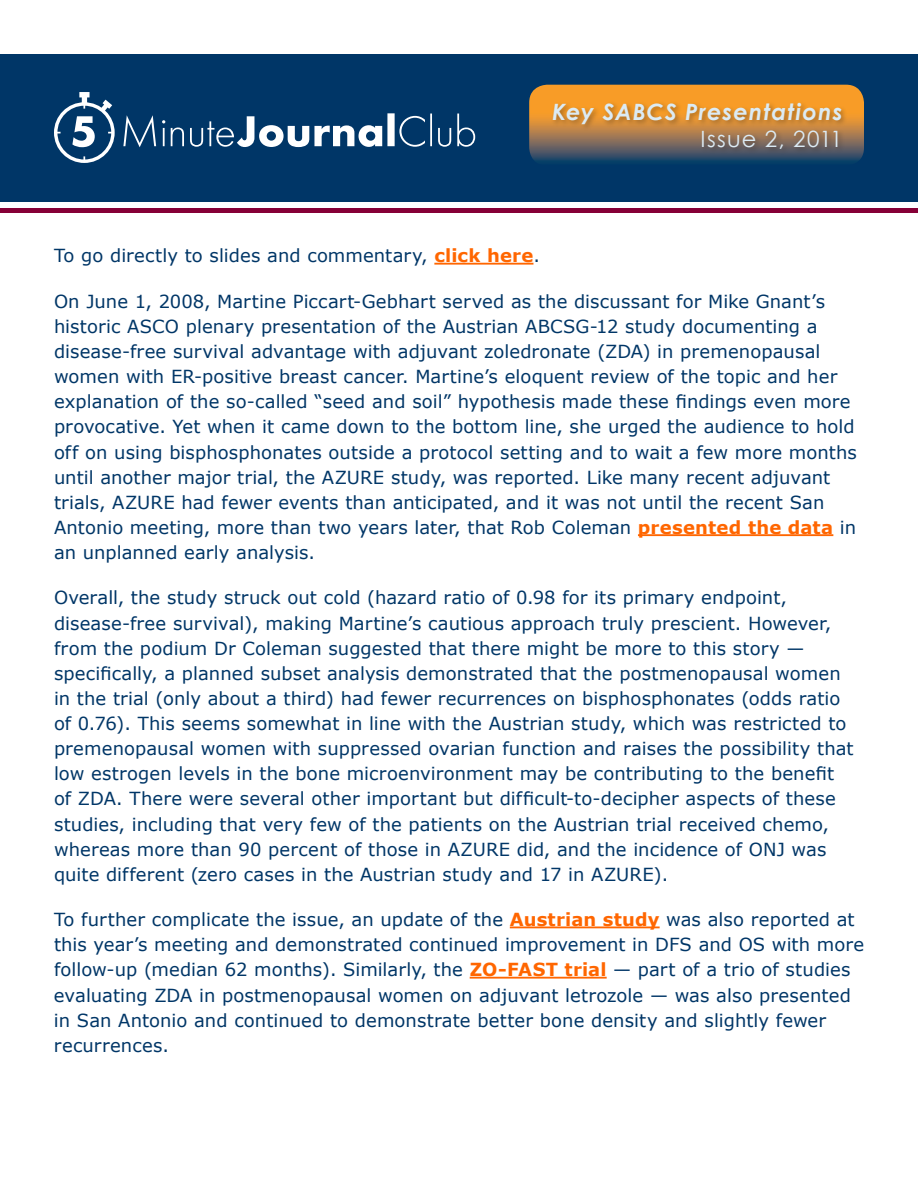
<style>
.page{position:relative;width:918px;height:1188px;background:#fff}
.page>*{position:absolute;margin:0;border:0;box-sizing:border-box;transform-origin:0 0}
.t1{font:italic 700 22.5px "Century Gothic";letter-spacing:.045em;color:#dcebf4}
.t2{font:22.5px "Century Gothic";letter-spacing:.05em;color:#dcebf4}
.t3{font:18px/25px "Verdana";letter-spacing:.005em;color:#003667}
.s1{font-weight:700;color:#f60}
</style>
<div class="page">
<div style="left:0;top:54px;width:918px;height:159px;background:#003667"></div>
<div style="left:0;top:203px;width:918px;height:10px;background:#860037"></div>
<div style="left:0;top:202px;width:918px;height:6px;background:#fff"></div>
<hr style="left:434px;top:263px;width:99px;height:2px;background:#f60">
<hr style="left:638px;top:534px;width:195px;height:2px;background:#f60">
<hr style="left:510px;top:926px;width:150px;height:2px;background:#f60">
<hr style="left:470px;top:977px;width:137px;height:2px;background:#f60">
<svg style="left:54px;top:92px;width:61px;height:71px"></svg>
<svg style="left:123px;top:115px;width:33px;height:32px"></svg>
<svg style="left:162px;top:120px;width:3px;height:26px"></svg>
<svg style="left:171px;top:128px;width:13px;height:18px"></svg>
<svg style="left:190px;top:116px;width:192px;height:31px"></svg>
<div style="left:387px;top:113px;width:8px;height:33px;background:#fff"></div>
<svg style="left:399px;top:116px;width:26px;height:31px"></svg>
<hr style="left:430px;top:114px;width:2px;height:32px;background:#fff">
<svg style="left:438px;top:128px;width:13px;height:19px"></svg>
<svg style="left:457px;top:114px;width:18px;height:33px"></svg>
<svg style="left:529px;top:85px;width:335px;height:76px"></svg>
<div style="left:550px;top:100px;width:299px;height:56px;background:#231f20;opacity:.4"></div>
<p class="t1" style="left:552px;top:97px;width:292px">Key SABCS Presentations</p>
<p class="t2" style="left:701px;top:125px;width:144px">Issue 2, 2011</p>
<p class="t3" style="left:54px;top:244px;width:488px">To go directly to slides and commentary, <span class="s1">click here</span>.</p>
<p class="t3" style="left:54px;top:289px;width:805px">On June 1, 2008, Martine Piccart-Gebhart served as the discussant for Mike Gnant’s historic ASCO plenary presentation of the Austrian ABCSG-12 study documenting a disease-free survival advantage with adjuvant zoledronate (ZDA) in premenopausal women with ER-positive breast cancer. Martine’s eloquent review of the topic and her explanation of the so-called “seed and soil” hypothesis made these findings even more provocative. Yet when it came down to the bottom line, she urged the audience to hold off on using bisphosphonates outside a protocol setting and to wait a few more months until another major trial, the AZURE study, was reported. Like many recent adjuvant trials, AZURE had fewer events than anticipated, and it was not until the recent San Antonio meeting, more than two years later, that Rob Coleman <span class="s1">presented the data</span> in an unplanned early analysis.</p>
<p class="t3" style="left:54px;top:586px;width:801px">Overall, the study struck out cold (hazard ratio of 0.98 for its primary endpoint, disease-free survival), making Martine’s cautious approach truly prescient. However, from the podium Dr Coleman suggested that there might be more to this story — specifically, a planned subset analysis demonstrated that the postmenopausal women in the trial (only about a third) had fewer recurrences on bisphosphonates (odds ratio of 0.76). This seems somewhat in line with the Austrian study, which was restricted to premenopausal women with suppressed ovarian function and raises the possibility that low estrogen levels in the bone microenvironment may be contributing to the benefit of ZDA. There were several other important but difficult-to-decipher aspects of these studies, including that very few of the patients on the Austrian trial received chemo, whereas more than 90 percent of those in AZURE did, and the incidence of ONJ was quite different (zero cases in the Austrian study and 17 in AZURE).</p>
<p class="t3" style="left:54px;top:907px;width:812px">To further complicate the issue, an update of the <span class="s1">Austrian study</span> was also reported at this year’s meeting and demonstrated continued improvement in DFS and OS with more follow-up (median 62 months). Similarly, the <span class="s1">ZO-FAST trial</span> — part of a trio of studies evaluating ZDA in postmenopausal women on adjuvant letrozole — was also presented in San Antonio and continued to demonstrate better bone density and slightly fewer recurrences.</p>
</div>
